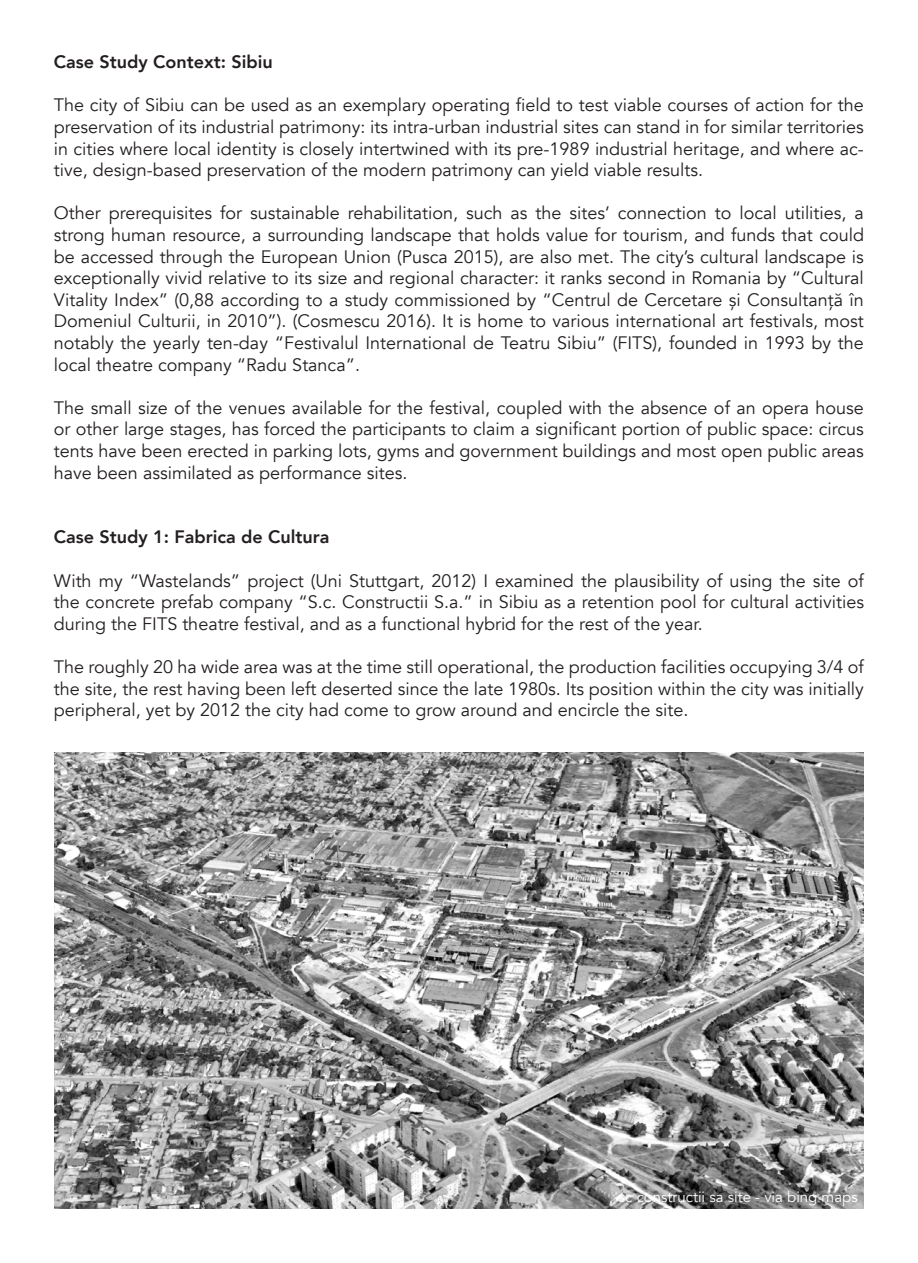
<style>
.page{position:relative;width:918px;height:1263px;background:#fff}
.page>*{position:absolute;margin:0;border:0;box-sizing:border-box;transform-origin:0 0}
.t1{font:18px/21.6px "Avenir";color:#231f20;text-align:justify}
.t2{font:800 18px "Avenir";color:#231f20}
.t3{font:15px "Avenir";color:#fff}
</style>
<div class="page">
<img style="left:54px;top:753px;width:810px;height:456px">
<p class="t2" style="left:54px;top:48px;width:220px">Case Study Context: Sibiu</p>
<p class="t1" style="left:54px;top:95px;width:812px">The city of Sibiu can be used as an exemplary operating field to test viable courses of action for the preservation of its industrial patrimony: its intra-urban industrial sites can stand in for similar territories in cities where local identity is closely intertwined with its pre-1989 industrial heritage, and where ac&shy;tive, design-based preservation of the modern patrimony can yield viable results.</p>
<p class="t1" style="left:54px;top:203px;width:812px">Other prerequisites for sustainable rehabilitation, such as the sites’ connection to local utilities, a strong human resource, a surrounding landscape that holds value for tourism, and funds that could be accessed through the European Union (Pusca 2015), are also met. The city’s cultural landscape is exceptionally vivid relative to its size and regional character: it ranks second in Romania by “Cultural Vitality Index” (0,88 according to a study commissioned by “Centrul de Cercetare și Consultanță în Domeniul Culturii, in 2010”). (Cosmescu 2016). It is home to various international art festivals, most notably the yearly ten-day “Festivalul International de Teatru Sibiu” (FITS), founded in 1993 by the local theatre company “Radu Stanca”.</p>
<p class="t1" style="left:54px;top:397px;width:812px">The small size of the venues available for the festival, coupled with the absence of an opera house or other large stages, has forced the participants to claim a significant portion of public space: circus tents have been erected in parking lots, gyms and government buildings and most open public areas have been assimilated as performance sites.</p>
<p class="t2" style="left:54px;top:523px;width:277px">Case Study 1: Fabrica de Cultura</p>
<p class="t1" style="left:54px;top:570px;width:812px">With my “Wastelands” project (Uni Stuttgart, 2012) I examined the plausibility of using the site of the concrete prefab company “S.c. Constructii S.a.” in Sibiu as a retention pool for cultural activities during the FITS theatre festival, and as a functional hybrid for the rest of the year.</p>
<p class="t1" style="left:54px;top:656px;width:812px">The roughly 20 ha wide area was at the time still operational, the production facilities occupying 3/4 of the site, the rest having been left deserted since the late 1980s. Its position within the city was initially peripheral, yet by 2012 the city had come to grow around and encircle the site.</p>
<p class="t3" style="left:619px;top:1188px;width:240px">sc constructii sa site - via bing maps</p>
</div>
